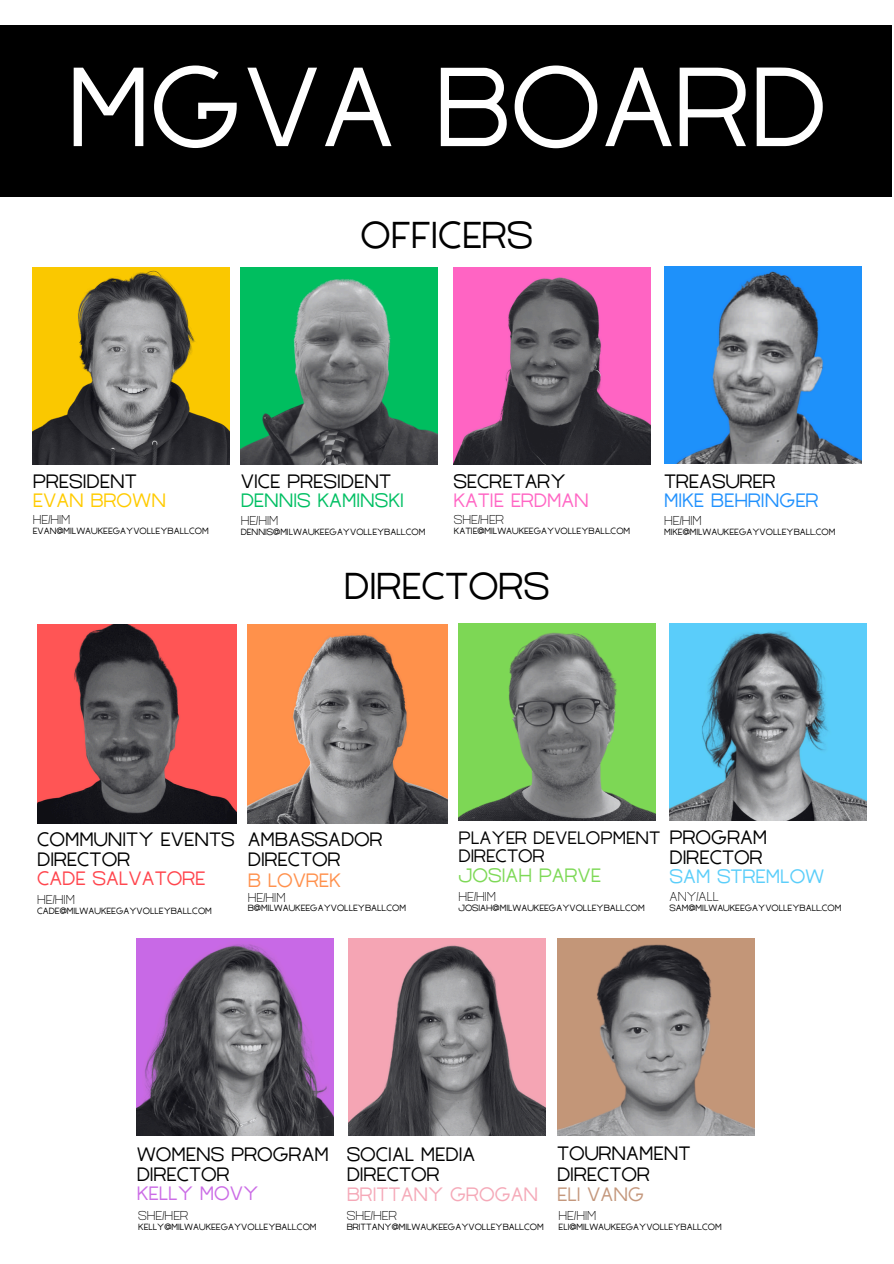
<style>
.page{position:relative;width:894px;height:1264px;background:#fff}
.page>*{position:absolute;margin:0;border:0;box-sizing:border-box;transform-origin:0 0}
.t1{font:700 112.5px "Filena";color:#fff}
.t2{font:700 37.5px "Filena";color:#000}
.t3{font:700 19.35px/19.4px "Filena";color:#000}
.t4{font:700 19.35px/19.4px "Filena";color:#00bf63}
.t5{font:700 19.35px/19.4px "Filena";color:#2191fd}
.t6{font:700 19.35px/19.4px "Filena";color:#ff66c4}
.t7{font:700 19.35px "Filena";color:#7ed957}
.t8{font:700 18px/18px "Filena";color:#000}
.t9{font:600 12.9px "Filena";color:#000}
.t10{font:700 9px "Filena";color:#000}
.s1{color:#ffcb01}
.s2{color:#000}
.s3{color:#ff454d}
.s4{color:#ff914d}
.s5{color:#5bcefa}
.s6{color:#cb6ce6}
.s7{color:#c4977c}
.s8{color:#f5a9b8}
</style>
<div class="page">
<div style="left:0;top:25px;width:891px;height:171px;background:#000"></div>
<img style="left:33px;top:267px;width:196px;height:197px">
<img style="left:453px;top:267px;width:197px;height:197px">
<img style="left:240px;top:267px;width:197px;height:197px">
<img style="left:137px;top:938px;width:196px;height:197px">
<img style="left:557px;top:938px;width:196px;height:197px">
<img style="left:458px;top:623px;width:197px;height:197px">
<img style="left:669px;top:623px;width:197px;height:197px">
<img style="left:664px;top:266px;width:196px;height:197px">
<img style="left:248px;top:624px;width:199px;height:199px">
<img style="left:37px;top:624px;width:199px;height:199px">
<img style="left:348px;top:938px;width:197px;height:197px">
<h1 class="t1" style="left:67px;top:68px;width:761px">MGVA BOARD</h1>
<h2 class="t2" style="left:360px;top:222px;width:174px">OFFICERS</h2>
<p class="t3" style="left:33px;top:473px;width:135px">PRESIDENT<br><span class="s1">EVAN BROWN</span></p>
<p class="t4" style="left:240px;top:473px;width:165px"><span class="s2">VICE PRESIDENT<br></span>DENNIS KAMINSKI</p>
<p class="t6" style="left:453px;top:473px;width:137px"><span class="s2">SECRETARY<br></span>KATIE ERDMAN</p>
<h3 class="t5" style="left:664px;top:473px;width:156px"><span class="s2">TREASURER<br></span>MIKE BEHRINGER</h3>
<p class="t9" style="left:33px;top:515px;width:39px">HE/HIM</p>
<p class="t10" style="left:33px;top:527px;width:177px">EVAN@MILWAUKEEGAYVOLLEYBALL.COM</p>
<h3 class="t9" style="left:240px;top:516px;width:39px">HE/HIM</h3>
<p class="t10" style="left:240px;top:528px;width:186px">DENNIS@MILWAUKEEGAYVOLLEYBALL.COM</p>
<p class="t9" style="left:454px;top:515px;width:52px">SHE/HER</p>
<p class="t10" style="left:454px;top:527px;width:178px">KATIE@MILWAUKEEGAYVOLLEYBALL.COM</p>
<p class="t2" style="left:344px;top:573px;width:207px">DIRECTORS</p>
<p class="t9" style="left:664px;top:516px;width:39px">HE/HIM</p>
<h2 class="t10" style="left:664px;top:528px;width:173px">MIKE@MILWAUKEEGAYVOLLEYBALL.COM</h2>
<p class="t3" style="left:37px;top:832px;width:199px">COMMUNITY EVENTS<br>DIRECTOR<br><span class="s3">CADE SALVATORE</span></p>
<p class="t9" style="left:37px;top:895px;width:39px">HE/HIM</p>
<p class="t10" style="left:37px;top:907px;width:176px">CADE@MILWAUKEEGAYVOLLEYBALL.COM</p>
<p class="t3" style="left:248px;top:831px;width:136px;line-height:20.2px">AMBASSADOR<br>DIRECTOR<br><span class="s4">B LOVREK</span></p>
<p class="t9" style="left:248px;top:892px;width:39px">HE/HIM</p>
<p class="t10" style="left:248px;top:905px;width:160px">B@MILWAUKEEGAYVOLLEYBALL.COM</p>
<p class="t8" style="left:458px;top:830px;width:203px">PLAYER DEVELOPMENT<br>DIRECTOR</p>
<p class="t7" style="left:458px;top:868px;width:144px">JOSIAH PARVE</p>
<p class="t9" style="left:458px;top:892px;width:39px">HE/HIM</p>
<h3 class="t10" style="left:458px;top:904px;width:188px">JOSIAH@MILWAUKEEGAYVOLLEYBALL.COM</h3>
<p class="t3" style="left:669px;top:830px;width:156px">PROGRAM<br>DIRECTOR<br><span class="s5">SAM STREMLOW</span></p>
<p class="t9" style="left:669px;top:892px;width:51px">ANY/ALL</p>
<h3 class="t10" style="left:669px;top:904px;width:173px">SAM@MILWAUKEEGAYVOLLEYBALL.COM</h3>
<h3 class="t3" style="left:137px;top:1147px;width:194px">WOMENS PROGRAM<br>DIRECTOR<br><span class="s6">KELLY MOVY</span></h3>
<p class="t3" style="left:557px;top:1145px;width:135px;line-height:20.2px">TOURNAMENT<br>DIRECTOR<br><span class="s7">ELI VANG</span></p>
<h3 class="t3" style="left:346px;top:1145px;width:193px;line-height:20.2px">SOCIAL MEDIA<br>DIRECTOR<br><span class="s8">BRITTANY GROGAN</span></h3>
<p class="t9" style="left:346px;top:1210px;width:52px">SHE/HER</p>
<p class="t10" style="left:346px;top:1223px;width:198px">BRITTANY@MILWAUKEEGAYVOLLEYBALL.COM</p>
<p class="t9" style="left:138px;top:1210px;width:52px">SHE/HER</p>
<p class="t10" style="left:138px;top:1223px;width:180px">KELLY@MILWAUKEEGAYVOLLEYBALL.COM</p>
<h3 class="t9" style="left:558px;top:1210px;width:39px">HE/HIM</h3>
<h3 class="t10" style="left:558px;top:1223px;width:164px">ELI@MILWAUKEEGAYVOLLEYBALL.COM</h3>
</div>
